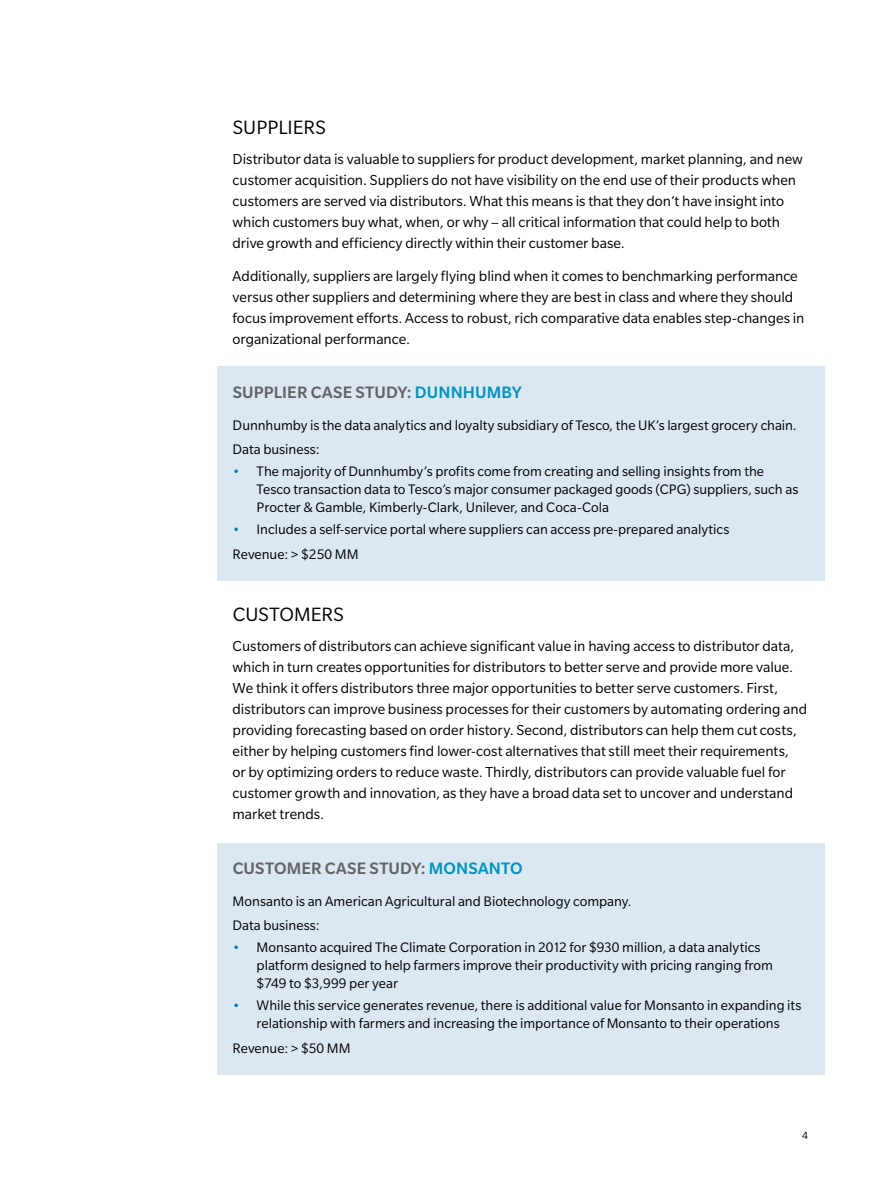
<style>
.page{position:relative;width:893px;height:1188px;background:#fff}
.page>*{position:absolute;margin:0;border:0;box-sizing:border-box;transform-origin:0 0}
.t1{font:21px "Slate Pro";letter-spacing:.005em;color:#000}
.t2{font:500 18px "Slate Pro";letter-spacing:.01em;color:#636466}
.t3{font:15.75px/21px "Slate Pro";letter-spacing:-.005em;color:#000}
.t4{font:15px/18px "Slate Pro";color:#000}
.t5{font:11.25px "Slate Pro";color:#000}
.s1{color:#0095c1}
.s2{color:#0080b2}
</style>
<div class="page">
<div style="left:218px;top:367px;width:607px;height:214px;background:#dce8f1"></div>
<div style="left:218px;top:843px;width:607px;height:231px;background:#dce8f1"></div>
<h1 class="t1" style="left:233px;top:116px;width:95px">SUPPLIERS</h1>
<p class="t3" style="left:233px;top:148px;width:572px">Distributor data is valuable to suppliers for product development, market planning, and new customer acquisition. Suppliers do not have visibility on the end use of their products when customers are served via distributors. What this means is that they don’t have insight into which customers buy what, when, or why – all critical information that could help to both drive growth and efficiency directly within their customer base.</p>
<p class="t3" style="left:233px;top:265px;width:573px">Additionally, suppliers are largely flying blind when it comes to benchmarking performance versus other suppliers and determining where they are best in class and where they should focus improvement efforts. Access to robust, rich comparative data enables step-changes in organizational performance.</p>
<p class="t2" style="left:233px;top:382px;width:291px">SUPPLIER CASE STUDY: <span class="s1">DUNNHUMBY</span></p>
<p class="t4" style="left:233px;top:413px;width:566px;line-height:24.2px">Dunnhumby is the data analytics and loyalty subsidiary of Tesco, the UK’s largest grocery chain.<br>Data business:</p>
<p class="t4" style="left:257px;top:462px;width:543px;text-indent:-24px"><span class="s2">•</span> The majority of Dunnhumby’s profits come from creating and selling insights from the<br>Tesco transaction data to Tesco’s major consumer packaged goods (CPG) suppliers, such as<br>Procter &amp; Gamble, Kimberly-Clark, Unilever, and Coca-Cola</p>
<p class="t4" style="left:233px;top:517px;width:498px;line-height:24.6px"><span class="s2">•</span> Includes a self-service portal where suppliers can access pre-prepared analytics<br>Revenue: &gt; $250 MM</p>
<h1 class="t1" style="left:233px;top:603px;width:113px">CUSTOMERS</h1>
<p class="t3" style="left:233px;top:635px;width:576px">Customers of distributors can achieve significant value in having access to distributor data, which in turn creates opportunities for distributors to better serve and provide more value.<br>We think it offers distributors three major opportunities to better serve customers. First, distributors can improve business processes for their customers by automating ordering and providing forecasting based on order history. Second, distributors can help them cut costs, either by helping customers find lower-cost alternatives that still meet their requirements,<br>or by optimizing orders to reduce waste. Thirdly, distributors can provide valuable fuel for customer growth and innovation, as they have a broad data set to uncover and understand market trends.</p>
<p class="t2" style="left:233px;top:858px;width:291px">CUSTOMER CASE STUDY: <span class="s1">MONSANTO</span></p>
<p class="t4" style="left:233px;top:889px;width:401px;line-height:24.2px">Monsanto is an American Agricultural and Biotechnology company.<br>Data business:</p>
<p class="t4" style="left:257px;top:938px;width:518px;text-indent:-24px"><span class="s2">•</span> Monsanto acquired The Climate Corporation in 2012 for $930 million, a data analytics platform designed to help farmers improve their productivity with pricing ranging from $749 to $3,999 per year</p>
<p class="t4" style="left:233px;top:996px;width:570px;text-align:center"><span class="s2">•</span> While this service generates revenue, there is additional value for Monsanto in expanding its relationship with farmers and increasing the importance of Monsanto to their operations</p>
<p class="t4" style="left:233px;top:1039px;width:120px">Revenue: &gt; $50 MM</p>
<p class="t5" style="left:802px;top:1129px;width:7px">4</p>
</div>
